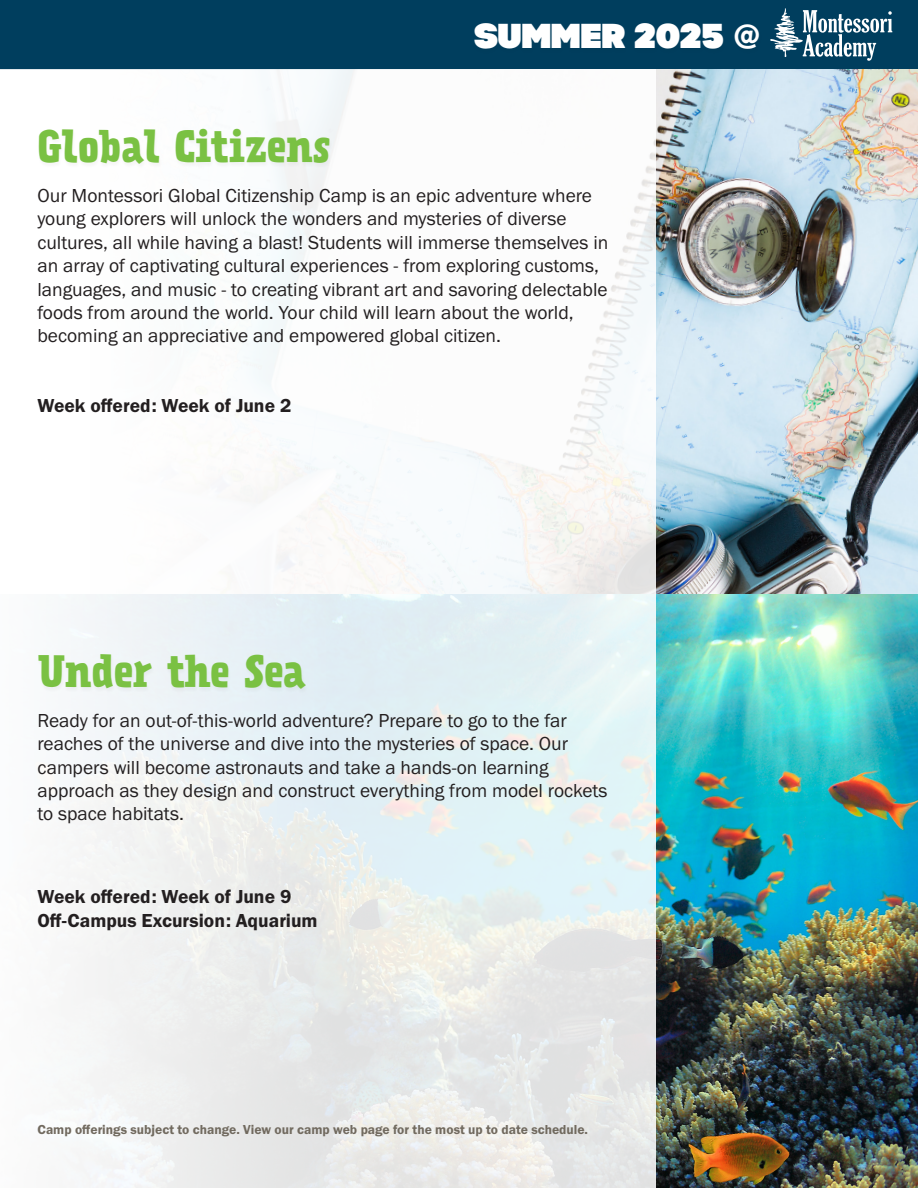
<style>
.page{position:relative;width:918px;height:1188px;background:#fff}
.page>*{position:absolute;margin:0;border:0;box-sizing:border-box;transform-origin:0 0}
.t1{font:700 40.5px "Prater Serif";letter-spacing:-.005em;color:#7ac143}
.t2{font:34.5px "Code Pro Black";letter-spacing:.005em;color:#fff}
.t3{font:19.5px/23.4px "Franklin Gothic URW Boo";color:#231f20}
.t4{font:19.5px "Franklin Gothic URW Dem";color:#231f20}
.t5{font:13.5px "Franklin Gothic URW Dem";color:#716a5f}
.s1{font-family:"Franklin Gothic URW Dem"}
</style>
<div class="page">
<div style="left:0;top:0;width:918px;height:69px;background:#003e5e"></div>
<svg style="left:770px;top:8px;width:122px;height:53px"></svg>
<img style="left:656px;top:69px;width:262px;height:525px">
<div style="left:37px;top:129px;width:296px;height:41px;background:#f7f8f9"></div>
<img style="left:656px;top:594px;width:262px;height:594px">
<svg style="left:83px;top:594px;width:573px;height:594px;fill:#e7eff2"></svg>
<div style="left:37px;top:654px;width:272px;height:41px;background:#eaf1f4"></div>
<p class="t1" style="left:38px;top:119px;width:295px">Global Citizens</p>
<h2 class="t2" style="left:475px;top:15px;width:286px">SUMMER 2025 <span class="s1">@</span></h2>
<p class="t3" style="left:38px;top:183px;width:572px">Our Montessori Global Citizenship Camp is an epic adventure where young explorers will unlock the wonders and mysteries of diverse cultures, all while having a blast! Students will immerse themselves in an array of captivating cultural experiences - from exploring customs, languages, and music - to creating vibrant art and savoring delectable foods from around the world. Your child will learn about the world, becoming an appreciative and empowered global citizen.</p>
<p class="t4" style="left:38px;top:393px;width:255px">Week offered: Week of June 2</p>
<p class="t1" style="left:38px;top:644px;width:270px">Under the Sea</p>
<p class="t3" style="left:38px;top:708px;width:572px">Ready for an out-of-this-world adventure? Prepare to go to the far reaches of the universe and dive into the mysteries of space. Our campers will become astronauts and take a hands-on learning approach as they design and construct everything from model rockets to space habitats.</p>
<p class="t4" style="left:38px;top:885px;width:255px">Week offered: Week of June 9</p>
<p class="t4" style="left:38px;top:909px;width:282px">Off-Campus Excursion: Aquarium</p>
<p class="t5" style="left:38px;top:1122px;width:552px">Camp offerings subject to change. View our camp web page for the most up to date schedule.</p>
</div>
